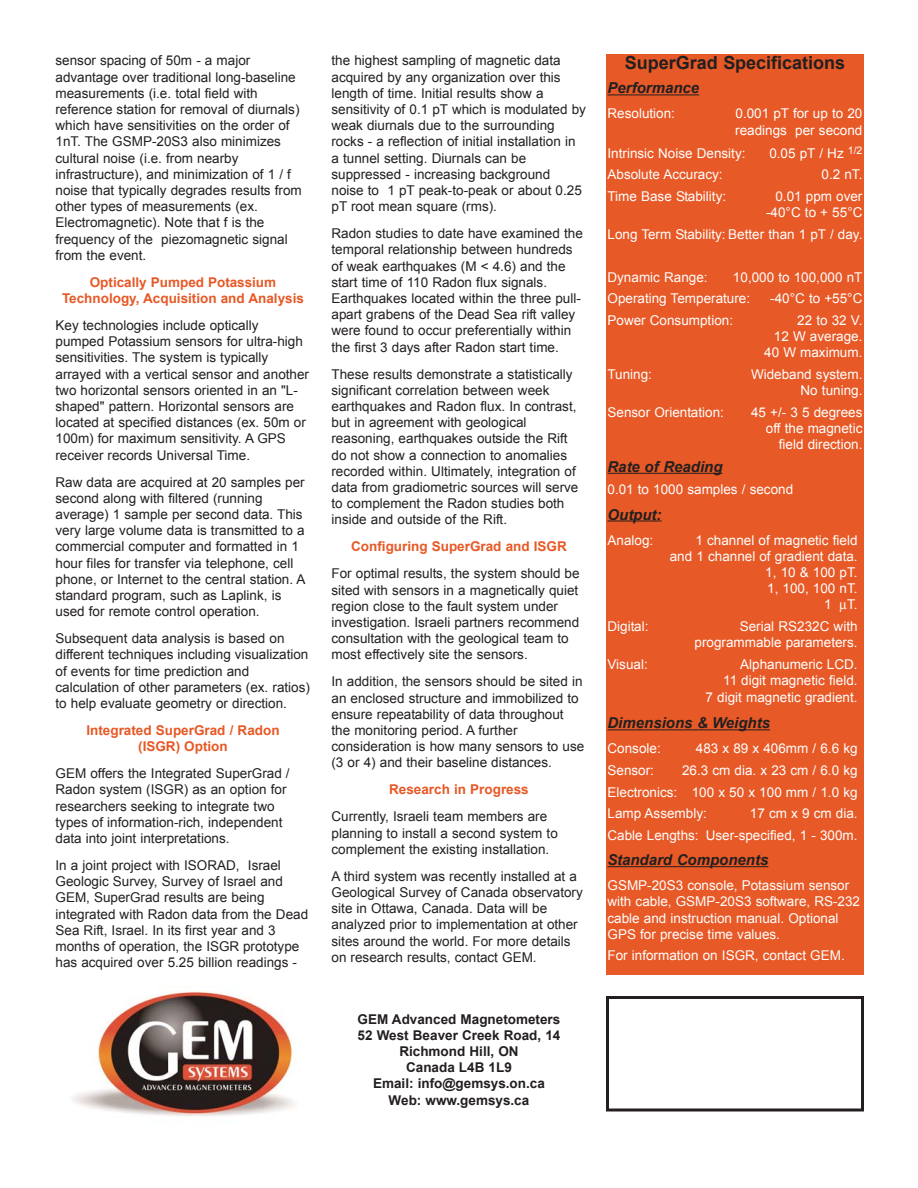
<style>
.page{position:relative;width:918px;height:1188px;background:#fff}
.page>*{position:absolute;margin:0;border:0;box-sizing:border-box;transform-origin:0 0}
.t1{font:700 18px "Arial";color:#231f20}
.t2{font:italic 700 15px "Arial";color:#231f20}
.t3{font:13.5px/16.2px "Arial";color:#231f20}
.t4{font:13.5px/16.2px "Arial";color:#fff;text-align:right}
.t5{font:700 13.5px/16.2px "Arial";color:#e75926;text-align:center}
.t6{font:700 13.5px/16.2px "Arial";color:#231f20;text-align:center}
</style>
<div class="page">
<img style="left:73px;top:991px;width:223px;height:126px">
<div style="left:606px;top:996px;width:258px;height:116px;border:3px solid #231f20"></div>
<div style="left:606px;top:54px;width:258px;height:921px;background:#e75926"></div>
<hr style="left:608px;top:94px;width:91px;height:1px;background:#231f20">
<hr style="left:608px;top:473px;width:115px;height:1px;background:#231f20">
<hr style="left:608px;top:521px;width:54px;height:1px;background:#231f20">
<hr style="left:608px;top:729px;width:104px;height:1px;background:#231f20">
<svg style="left:712px;top:729px;width:14px;height:1px"></svg>
<hr style="left:726px;top:729px;width:44px;height:1px;background:#231f20">
<hr style="left:617px;top:866px;width:151px;height:1px;background:#231f20">
<p class="t3" style="left:56px;top:53px;width:248px">sensor spacing of 50m - a major advantage over traditional long-baseline measurements (i.e. total field with reference station for removal of diurnals) which have sensitivities on the order of 1nT. The GSMP-20S3 also minimizes cultural noise (i.e. from nearby infrastructure), and minimization of 1 / f noise that typically degrades results from other types of measurements (ex.<br>Electromagnetic). Note that f is the frequency of the piezomagnetic signal from the event.</p>
<p class="t5" style="left:62px;top:274px;width:243px">Optically Pumped Potassium<br>Technology, Acquisition and Analysis</p>
<p class="t3" style="left:56px;top:317px;width:255px">Key technologies include optically pumped Potassium sensors for ultra-high sensitivities. The system is typically arrayed with a vertical sensor and another two horizontal sensors oriented in an "L&shy;shaped" pattern. Horizontal sensors are located at specified distances (ex. 50m or 100m) for maximum sensitivity. A GPS receiver records Universal Time.</p>
<p class="t3" style="left:56px;top:474px;width:252px">Raw data are acquired at 20 samples per second along with filtered (running average) 1 sample per second data. This very large volume data is transmitted to a commercial computer and formatted in 1 hour files for transfer via telephone, cell phone, or Internet to the central station. A standard program, such as Laplink, is used for remote control operation.</p>
<p class="t3" style="left:56px;top:630px;width:256px">Subsequent data analysis is based on different techniques including visualization of events for time prediction and calculation of other parameters (ex. ratios) to help evaluate geometry or direction.</p>
<p class="t5" style="left:86px;top:722px;width:195px">Integrated SuperGrad / Radon (ISGR) Option</p>
<p class="t3" style="left:56px;top:765px;width:236px">GEM offers the Integrated SuperGrad / Radon system (ISGR) as an option for researchers seeking to integrate two types of information-rich, independent data into joint interpretations.</p>
<p class="t3" style="left:56px;top:857px;width:254px">In a joint project with ISORAD, Israel Geologic Survey, Survey of Israel and GEM, SuperGrad results are being integrated with Radon data from the Dead Sea Rift, Israel. In its first year and 3 months of operation, the ISGR prototype has acquired over 5.25 billion readings -</p>
<p class="t3" style="left:332px;top:53px;width:256px">the highest sampling of magnetic data acquired by any organization over this length of time. Initial results show a sensitivity of 0.1 pT which is modulated by weak diurnals due to the surrounding rocks - a reflection of initial installation in a tunnel setting. Diurnals can be suppressed - increasing background<br>noise to 1 pT peak-to-peak or about 0.25 pT root mean square (rms).</p>
<p class="t3" style="left:332px;top:225px;width:253px">Radon studies to date have examined the temporal relationship between hundreds of weak earthquakes (M &lt; 4.6) and the start time of 110 Radon flux signals.<br>Earthquakes located within the three pull&shy;apart grabens of the Dead Sea rift valley were found to occur preferentially within the first 3 days after Radon start time.</p>
<p class="t3" style="left:332px;top:366px;width:248px">These results demonstrate a statistically significant correlation between week earthquakes and Radon flux. In contrast, but in agreement with geological reasoning, earthquakes outside the Rift do not show a connection to anomalies recorded within. Ultimately, integration of data from gradiometric sources will serve to complement the Radon studies both inside and outside of the Rift.</p>
<p class="t5" style="left:351px;top:539px;width:217px">Configuring SuperGrad and ISGR</p>
<p class="t3" style="left:332px;top:566px;width:250px">For optimal results, the system should be sited with sensors in a magnetically quiet region close to the fault system under investigation. Israeli partners recommend consultation with the geological team to most effectively site the sensors.</p>
<p class="t3" style="left:332px;top:674px;width:254px">In addition, the sensors should be sited in an enclosed structure and immobilized to ensure repeatability of data throughout the monitoring period. A further consideration is how many sensors to use (3 or 4) and their baseline distances.</p>
<p class="t5" style="left:389px;top:782px;width:141px">Research in Progress</p>
<p class="t3" style="left:332px;top:809px;width:228px">Currently, Israeli team members are planning to install a second system to complement the existing installation.</p>
<p class="t3" style="left:332px;top:868px;width:253px">A third system was recently installed at a Geological Survey of Canada observatory site in Ottawa, Canada. Data will be analyzed prior to implementation at other sites around the world. For more details on research results, contact GEM.</p>
<p class="t6" style="left:358px;top:1011px;width:204px">GEM Advanced Magnetometers<br>52 West Beaver Creek Road, 14<br>Richmond Hill, ON<br>Canada L4B 1L9<br>Email: info@gemsys.on.ca<br>Web: www.gemsys.ca</p>
<h1 class="t1" style="left:625px;top:52px;width:222px">SuperGrad Specifications</h1>
<p class="t2" style="left:608px;top:80px;width:93px">Performance</p>
<p class="t4" style="left:608px;top:106px;width:69px">Resolution:</p>
<p class="t4" style="left:735px;top:106px;width:129px;text-align:left">0.001 pT for up to 20 readings per second</p>
<p class="t4" style="left:608px;top:145px;width:140px">Intrinsic Noise Density:</p>
<p class="t4" style="left:769px;top:145px;width:95px">0.05 pT / Hz <sup>1/2</sup></p>
<p class="t4" style="left:608px;top:166px;width:117px">Absolute Accuracy:</p>
<p class="t4" style="left:822px;top:166px;width:42px">0.2 nT.</p>
<p class="t4" style="left:608px;top:188px;width:120px">Time Base Stability:</p>
<p class="t4" style="left:766px;top:188px;width:98px">0.01 ppm over -40°C to + 55°C</p>
<p class="t4" style="left:608px;top:226px;width:256px">Long Term Stability: Better than 1 pT / day.</p>
<p class="t4" style="left:608px;top:269px;width:102px">Dynamic Range:</p>
<p class="t4" style="left:608px;top:266px;width:256px;line-height:21.6px;text-align:left;text-indent:125px">10,000 to 100,000 nT<br>Operating Temperature:</p>
<p class="t4" style="left:770px;top:291px;width:94px">-40°C to +55°C</p>
<p class="t4" style="left:608px;top:312px;width:127px">Power Consumption:</p>
<p class="t4" style="left:764px;top:312px;width:100px">22 to 32 V.<br>12 W average.<br>40 W maximum.</p>
<p class="t4" style="left:608px;top:366px;width:46px">Tuning:</p>
<p class="t4" style="left:751px;top:366px;width:113px">Wideband system.<br>No tuning.</p>
<p class="t4" style="left:608px;top:404px;width:118px">Sensor Orientation:</p>
<p class="t4" style="left:751px;top:404px;width:113px">45 +/- 3 5 degrees off the magnetic field direction.</p>
<p class="t2" style="left:608px;top:458px;width:117px">Rate of Reading</p>
<p class="t4" style="left:608px;top:481px;width:187px">0.01 to 1000 samples / second</p>
<p class="t2" style="left:608px;top:506px;width:56px">Output:</p>
<p class="t4" style="left:608px;top:532px;width:47px">Analog:</p>
<p class="t4" style="left:670px;top:532px;width:189px">1 channel of magnetic field and 1 channel of gradient data.<br>1, 10 &amp; 100 pT.<br>1, 100, 100 nT.<br>1 T.</p>
<p class="t4" style="left:608px;top:618px;width:43px">Digital:</p>
<p class="t4" style="left:695px;top:618px;width:164px">Serial RS232C with programmable parameters.</p>
<p class="t4" style="left:608px;top:656px;width:42px">Visual:</p>
<p class="t4" style="left:706px;top:656px;width:153px;line-height:16.8px">Alphanumeric LCD.<br>11 digit magnetic field.<br>7 digit magnetic gradient.</p>
<p class="t2" style="left:608px;top:715px;width:164px">Dimensions &amp; Weights</p>
<p class="t4" style="left:608px;top:741px;width:55px">Console:</p>
<p class="t4" style="left:696px;top:741px;width:163px">483 x 89 x 406mm / 6.6 kg</p>
<p class="t4" style="left:608px;top:762px;width:48px">Sensor:</p>
<p class="t4" style="left:608px;top:759px;width:252px;line-height:21.6px;text-align:justify;text-indent:75px">26.3 cm dia. x 23 cm / 6.0 kg Electronics: 100 x 50 x 100 mm / 1.0 kg Lamp Assembly:</p>
<p class="t4" style="left:608px;top:803px;width:252px;line-height:21.6px">17 cm x 9 cm dia.<br>Cable Lengths: User-specified, 1 - 300m.</p>
<p class="t2" style="left:608px;top:852px;width:162px">Standard Components</p>
<p class="t4" style="left:608px;top:877px;width:254px;text-align:left">GSMP-20S3 console, Potassium sensor with cable, GSMP-20S3 software, RS-232 cable and instruction manual. Optional GPS for precise time values.</p>
<p class="t4" style="left:608px;top:948px;width:239px">For information on ISGR, contact GEM.</p>
</div>
